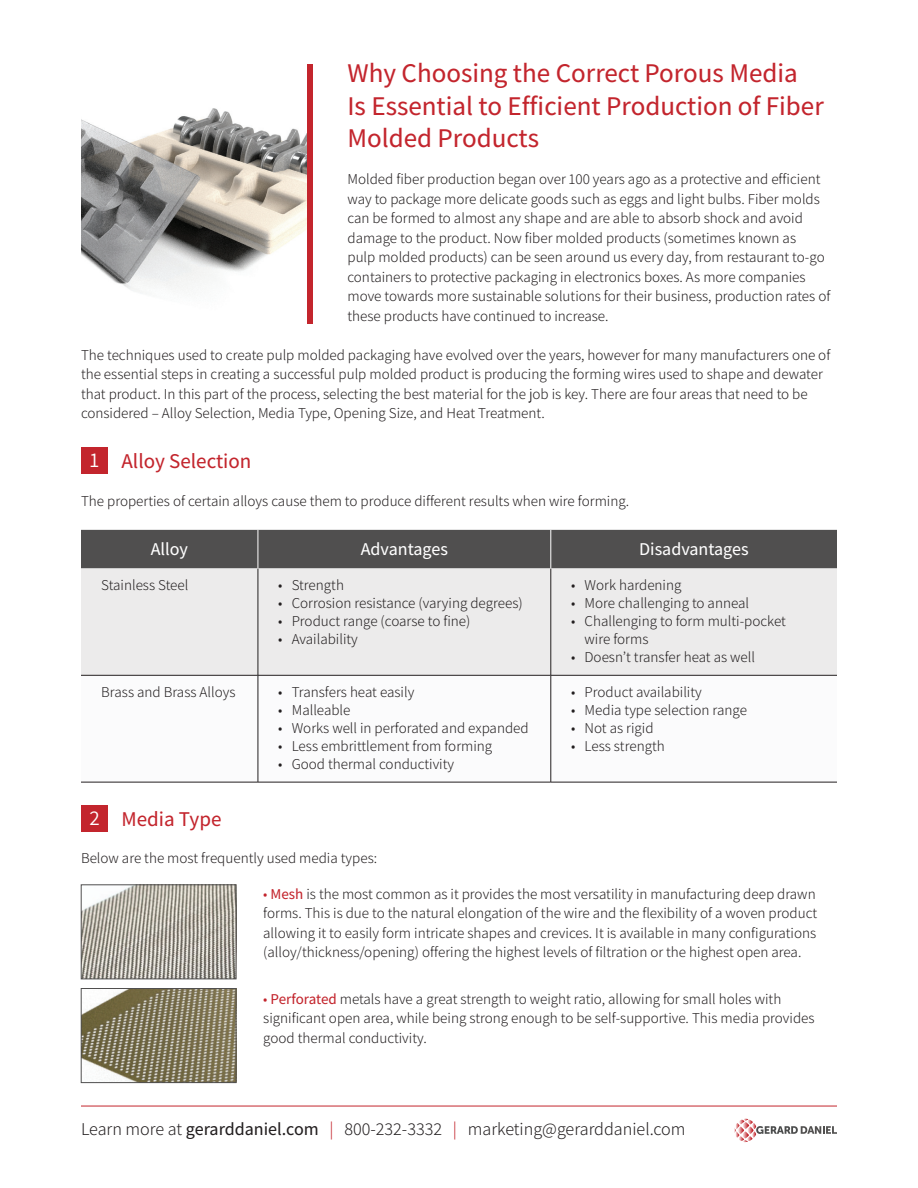
<style>
.page{position:relative;width:918px;height:1188px;background:#fff}
.page>*{position:absolute;margin:0;border:0;box-sizing:border-box;transform-origin:0 0}
.t1{font:500 27px/32.4px "Assistant";color:#c3252d}
.t2{font:500 21px "Assistant";color:#c3252d}
.t3{font:21px "Assistant";color:#fff}
.t4{font:300 18px "Assistant";color:#231f20}
.t5{font:500 18px "Assistant";color:#fff}
.t6{font:300 15px/19.5px "Assistant";color:#231f20}
.s1{color:#c3252d}
.s2{font-weight:500;color:#c3252d}
.s3{font-weight:500}
</style>
<div class="page">
<div style="left:81px;top:530px;width:756px;height:38px;background:#504f4f"></div>
<div style="left:81px;top:568px;width:756px;height:107px;background:#ecebeb"></div>
<svg style="left:81px;top:676px;width:756px;height:106px"></svg>
<hr style="left:258px;top:568px;width:1px;height:107px;background:#231f20">
<hr style="left:551px;top:568px;width:1px;height:107px;background:#231f20">
<hr style="left:81px;top:675px;width:177px;height:1px;background:#231f20">
<hr style="left:258px;top:675px;width:293px;height:1px;background:#231f20">
<hr style="left:258px;top:675px;width:1px;height:107px;background:#231f20">
<hr style="left:551px;top:675px;width:286px;height:1px;background:#231f20">
<hr style="left:551px;top:675px;width:1px;height:107px;background:#231f20">
<hr style="left:81px;top:782px;width:177px;height:1px;background:#231f20">
<hr style="left:258px;top:782px;width:293px;height:1px;background:#231f20">
<hr style="left:551px;top:782px;width:286px;height:1px;background:#231f20">
<hr style="left:258px;top:530px;width:1px;height:38px;background:#fff">
<hr style="left:551px;top:530px;width:1px;height:38px;background:#fff">
<div style="left:81px;top:447px;width:27px;height:27px;background:#c3252d"></div>
<div style="left:81px;top:805px;width:27px;height:27px;background:#c3252d"></div>
<img style="left:81px;top:108px;width:226px;height:186px">
<div style="left:307px;top:64px;width:5px;height:260px;background:#c3252d"></div>
<img style="left:83px;top:887px;width:151px;height:90px">
<div style="left:81px;top:885px;width:155px;height:94px;border:1px solid #504f4f"></div>
<img style="left:83px;top:990px;width:151px;height:91px">
<div style="left:81px;top:988px;width:155px;height:95px;border:1px solid #504f4f"></div>
<svg style="left:734px;top:1119px;width:103px;height:24px"></svg>
<hr style="left:81px;top:1106px;width:756px;height:1px;background:#c3252d">
<h1 class="t1" style="left:347px;top:55px;width:478px">Why Choosing the Correct Porous Media<br>Is Essential to Efficient Production of Fiber<br>Molded Products</h1>
<p class="t6" style="left:347px;top:169px;width:484px">Molded fiber production began over 100 years ago as a protective and efficient way to package more delicate goods such as eggs and light bulbs. Fiber molds can be formed to almost any shape and are able to absorb shock and avoid damage to the product. Now fiber molded products (sometimes known as<br>pulp molded products) can be seen around us every day, from restaurant to-go containers to protective packaging in electronics boxes. As more companies move towards more sustainable solutions for their business, production rates of these products have continued to increase.</p>
<p class="t6" style="left:81px;top:344px;width:751px">The techniques used to create pulp molded packaging have evolved over the years, however for many manufacturers one of the essential steps in creating a successful pulp molded product is producing the forming wires used to shape and dewater that product. In this part of the process, selecting the best material for the job is key. There are four areas that need to be considered – Alloy Selection, Media Type, Opening Size, and Heat Treatment.</p>
<h2 class="t2" style="left:122px;top:447px;width:131px">Alloy Selection</h2>
<p class="t6" style="left:81px;top:490px;width:550px">The properties of certain alloys cause them to produce different results when wire forming.</p>
<p class="t5" style="left:151px;top:537px;width:39px">Alloy</p>
<p class="t5" style="left:361px;top:537px;width:89px">Advantages</p>
<p class="t5" style="left:639px;top:537px;width:111px">Disadvantages</p>
<p class="t6" style="left:101px;top:574px;width:89px">Stainless Steel</p>
<p class="t6" style="left:278px;top:574px;width:67px">• Strength</p>
<p class="t6" style="left:278px;top:592px;width:246px">• Corrosion resistance (varying degrees)</p>
<p class="t6" style="left:278px;top:610px;width:194px">• Product range (coarse to fine)</p>
<p class="t6" style="left:278px;top:628px;width:81px">• Availability</p>
<h2 class="t3" style="left:90px;top:445px;width:11px">1</h2>
<p class="t6" style="left:571px;top:574px;width:112px">• Work hardening</p>
<p class="t6" style="left:571px;top:592px;width:180px">• More challenging to anneal</p>
<p class="t6" style="left:585px;top:611px;width:203px;line-height:18px;text-indent:-14px">• Challenging to form multi-pocket wire forms</p>
<p class="t6" style="left:571px;top:646px;width:186px">• Doesn’t transfer heat as well</p>
<p class="t6" style="left:101px;top:681px;width:136px">Brass and Brass Alloys</p>
<p class="t6" style="left:278px;top:681px;width:138px">• Transfers heat easily</p>
<p class="t6" style="left:278px;top:699px;width:74px">• Malleable</p>
<p class="t6" style="left:278px;top:717px;width:252px">• Works well in perforated and expanded</p>
<p class="t6" style="left:278px;top:735px;width:216px">• Less embrittlement from forming</p>
<p class="t6" style="left:278px;top:753px;width:177px">• Good thermal conductivity</p>
<p class="t6" style="left:571px;top:681px;width:132px">• Product availability</p>
<p class="t6" style="left:571px;top:699px;width:177px">• Media type selection range</p>
<p class="t6" style="left:571px;top:717px;width:84px">• Not as rigid</p>
<p class="t6" style="left:571px;top:735px;width:95px">• Less strength</p>
<h2 class="t2" style="left:122px;top:804px;width:102px">Media Type</h2>
<p class="t6" style="left:81px;top:847px;width:298px">Below are the most frequently used media types:</p>
<p class="t6" style="left:263px;top:883px;width:555px;text-align:justify"><span class="s1">•</span> <span class="s2">Mesh</span> is the most common as it provides the most versatility in manufacturing deep drawn forms. This is due to the natural elongation of the wire and the flexibility of a woven product allowing it to easily form intricate shapes and crevices. It is available in many configurations (alloy/thickness/opening) offering the highest levels of filtration or the highest open area.</p>
<p class="t6" style="left:263px;top:988px;width:553px"><span class="s1">•</span> <span class="s2">Perforated</span> metals have a great strength to weight ratio, allowing for small holes with significant open area, while being strong enough to be self-supportive. This media provides good thermal conductivity.</p>
<h2 class="t3" style="left:89px;top:803px;width:12px">2</h2>
<p class="t4" style="left:81px;top:1117px;width:606px">Learn more at <span class="s3">gerarddaniel.com</span> <span class="s1">|</span> 800-232-3332 <span class="s1">|</span> marketing@gerarddaniel.com</p>
</div>
